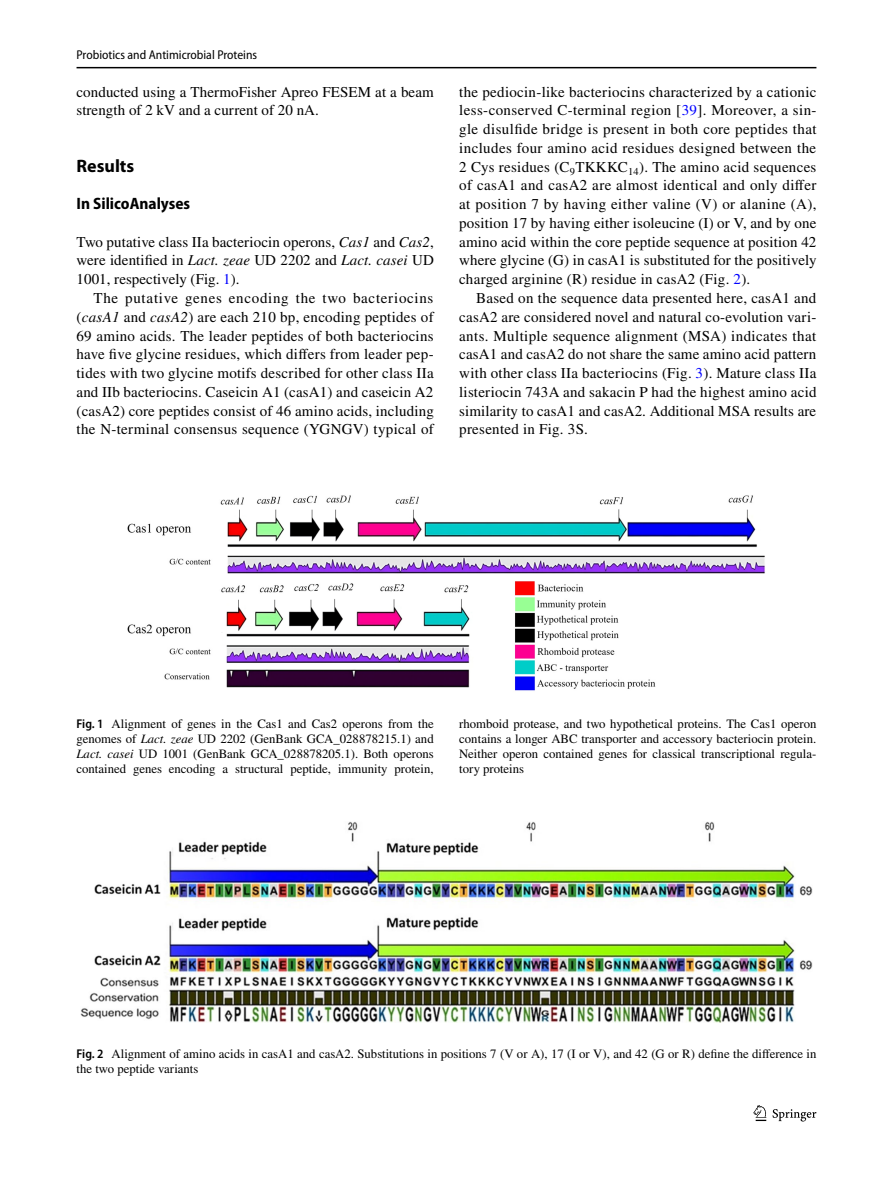
<style>
.page{position:relative;width:893px;height:1187px;background:#fff}
.page>*{position:absolute;margin:0;border:0;box-sizing:border-box;transform-origin:0 0}
.t1{font:700 18px "Myriad Pro";color:#000}
.t2{font:700 semi-condensed 16.5px "Myriad Pro";color:#000}
.t3{font:15px/18.8px "STIX";letter-spacing:.01em;color:#000;text-align:justify}
.t4{font:12.75px/15px "STIX";color:#000;text-align:justify}
.t5{font:semi-condensed 12.75px "Myriad Pro";color:#000}
.s1{font-style:italic}
.s2{color:#00f}
.s3{font-family:"Myriad Pro";font-weight:600;font-stretch:semi-condensed}
</style>
<div class="page">
<hr style="left:77px;top:67px;width:739px;height:1px;background:#000">
<svg style="left:753px;top:1105px;width:13px;height:15px"></svg>
<svg style="left:773px;top:1109px;width:43px;height:12px"></svg>
<img style="left:128px;top:495px;width:637px;height:196px">
<img style="left:81px;top:821px;width:731px;height:201px">
<p class="t5" style="left:77px;top:48px;width:182px">Probiotics and Antimicrobial Proteins</p>
<p class="t3" style="left:77px;top:83px;width:359px">conducted using a ThermoFisher Apreo FESEM at a beam strength of 2 kV and a current of 20 nA.</p>
<p class="t1" style="left:77px;top:154px;width:59px">Results</p>
<p class="t2" style="left:77px;top:194px;width:115px">In SilicoAnalyses</p>
<p class="t3" style="left:77px;top:233px;width:359px">Two putative class IIa bacteriocin operons, <span class="s1">Cas1</span> and <span class="s1">Cas2</span>, were identified in <span class="s1">Lact. zeae</span> UD 2202 and <span class="s1">Lact. casei</span> UD 1001, respectively (Fig. <span class="s2">1</span>).</p>
<p class="t3" style="left:77px;top:289px;width:359px;text-indent:17px">The putative genes encoding the two bacteriocins (<span class="s1">casA1</span> and <span class="s1">casA2</span>) are each 210 bp, encoding peptides of 69 amino acids. The leader peptides of both bacteriocins have five glycine residues, which differs from leader pep&shy;tides with two glycine motifs described for other class IIa and IIb bacteriocins. Caseicin A1 (casA1) and caseicin A2 (casA2) core peptides consist of 46 amino acids, including the N-terminal consensus sequence (YGNGV) typical of</p>
<p class="t3" style="left:459px;top:83px;width:359px">the pediocin-like bacteriocins characterized by a cationic less-conserved C-terminal region [<span class="s2">39</span>]. Moreover, a sin&shy;gle disulfide bridge is present in both core peptides that includes four amino acid residues designed between the 2 Cys residues (C<sub>9</sub>TKKKC<sub>14</sub>). The amino acid sequences of casA1 and casA2 are almost identical and only differ at position 7 by having either valine (V) or alanine (A), position 17 by having either isoleucine (I) or V, and by one amino acid within the core peptide sequence at position 42 where glycine (G) in casA1 is substituted for the positively charged arginine (R) residue in casA2 (Fig. <span class="s2">2</span>).</p>
<p class="t3" style="left:459px;top:289px;width:359px;text-indent:17px">Based on the sequence data presented here, casA1 and casA2 are considered novel and natural co-evolution vari&shy;ants. Multiple sequence alignment (MSA) indicates that casA1 and casA2 do not share the same amino acid pattern with other class IIa bacteriocins (Fig. <span class="s2">3</span>). Mature class IIa listeriocin 743A and sakacin P had the highest amino acid similarity to casA1 and casA2. Additional MSA results are presented in Fig. 3S.</p>
<p class="t4" style="left:77px;top:717px;width:359px"><span class="s3">Fig. 1</span> Alignment of genes in the Cas1 and Cas2 operons from the genomes of <span class="s1">Lact. zeae</span> UD 2202 (GenBank GCA_028878215.1) and <span class="s1">Lact. casei</span> UD 1001 (GenBank GCA_028878205.1). Both operons contained genes encoding a structural peptide, immunity protein,</p>
<p class="t4" style="left:459px;top:717px;width:359px">rhomboid protease, and two hypothetical proteins. The Cas1 operon contains a longer ABC transporter and accessory bacteriocin protein.<br>Neither operon contained genes for classical transcriptional regula&shy;tory proteins</p>
<p class="t4" style="left:77px;top:1046px;width:741px"><span class="s3">Fig. 2</span> Alignment of amino acids in casA1 and casA2. Substitutions in positions 7 (V or A), 17 (I or V), and 42 (G or R) define the difference in the two peptide variants</p>
</div>
